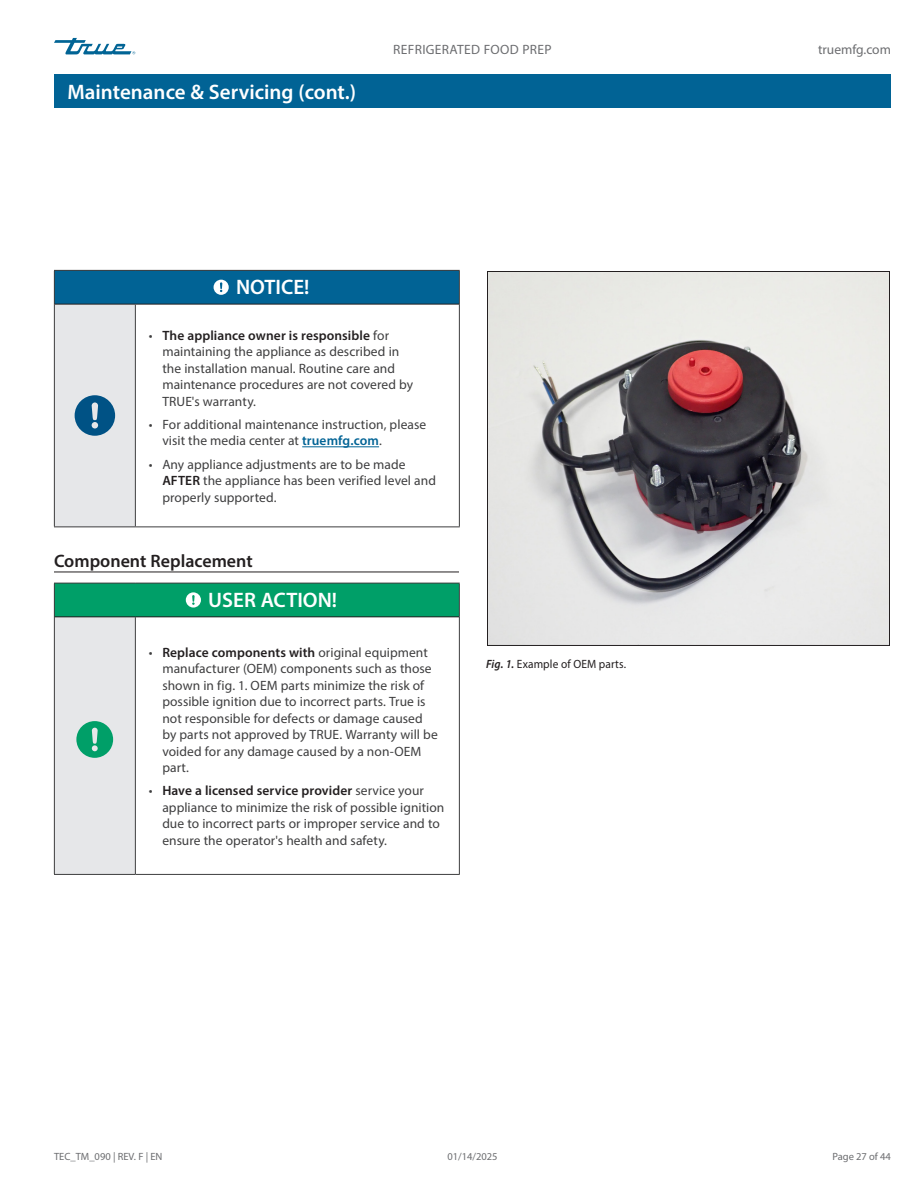
<style>
.page{position:relative;width:918px;height:1188px;background:#fff}
.page>*{position:absolute;margin:0;border:0;box-sizing:border-box;transform-origin:0 0}
.t1{font:600 21px "Myriad Pro";color:#fff}
.t2{font:600 18px "Myriad Pro";color:#231f20}
.t3{font:13.5px/16.5px "Myriad Pro";letter-spacing:.005em;color:#3e3e3f}
.t4{font:13.5px "Myriad Pro";letter-spacing:.025em;color:#6c6d70}
.t5{font:13.5px "Myriad Pro";color:#6c6d70}
.t6{font:12px "Myriad Pro";letter-spacing:.01em;color:#231f20;scale:.95 1}
.t7{font:10.5px "Myriad Pro";color:#6c6d70}
.s1{font-weight:600;color:#231f20}
.s2{font-weight:600;color:#016395}
.s3{font-weight:600;font-style:italic}
</style>
<div class="page">
<svg style="left:54px;top:38px;width:81px;height:16px"></svg>
<div style="left:54px;top:74px;width:837px;height:34px;background:#016395"></div>
<div style="left:54px;top:270px;width:405px;height:34px;background:#016395"></div>
<div style="left:54px;top:304px;width:81px;height:223px;background:#e6e7e9"></div>
<hr style="left:54px;top:270px;width:81px;height:1px;background:#3e3e3f">
<hr style="left:54px;top:271px;width:1px;height:33px;background:#3e3e3f">
<hr style="left:135px;top:270px;width:325px;height:1px;background:#3e3e3f">
<hr style="left:459px;top:271px;width:1px;height:33px;background:#3e3e3f">
<hr style="left:54px;top:304px;width:1px;height:222px;background:#3e3e3f">
<hr style="left:135px;top:304px;width:1px;height:222px;background:#3e3e3f">
<hr style="left:459px;top:304px;width:1px;height:222px;background:#3e3e3f">
<hr style="left:54px;top:526px;width:81px;height:1px;background:#3e3e3f">
<hr style="left:135px;top:526px;width:325px;height:1px;background:#3e3e3f">
<hr style="left:55px;top:304px;width:80px;height:1px;background:#231f20">
<hr style="left:135px;top:304px;width:324px;height:1px;background:#231f20">
<svg style="left:214px;top:280px;width:15px;height:15px"></svg>
<svg style="left:75px;top:395px;width:40px;height:41px"></svg>
<hr style="left:302px;top:446px;width:77px;height:1px;background:#016395">
<div style="left:54px;top:583px;width:405px;height:34px;background:#009f68"></div>
<div style="left:54px;top:617px;width:81px;height:257px;background:#e6e7e9"></div>
<hr style="left:54px;top:583px;width:81px;height:1px;background:#3e3e3f">
<hr style="left:54px;top:583px;width:1px;height:34px;background:#3e3e3f">
<hr style="left:135px;top:583px;width:325px;height:1px;background:#3e3e3f">
<hr style="left:459px;top:583px;width:1px;height:34px;background:#3e3e3f">
<hr style="left:54px;top:617px;width:1px;height:257px;background:#3e3e3f">
<hr style="left:135px;top:617px;width:1px;height:257px;background:#3e3e3f">
<hr style="left:459px;top:617px;width:1px;height:257px;background:#3e3e3f">
<hr style="left:54px;top:874px;width:81px;height:1px;background:#3e3e3f">
<hr style="left:135px;top:874px;width:325px;height:1px;background:#3e3e3f">
<hr style="left:55px;top:616px;width:80px;height:1px;background:#231f20">
<hr style="left:135px;top:616px;width:324px;height:1px;background:#231f20">
<svg style="left:186px;top:592px;width:15px;height:16px"></svg>
<svg style="left:76px;top:721px;width:37px;height:37px"></svg>
<hr style="left:54px;top:572px;width:405px;height:1px;background:#231f20">
<img style="left:489px;top:273px;width:399px;height:371px">
<div style="left:487px;top:271px;width:403px;height:375px;border:1px solid #231f20"></div>
<h1 class="t1" style="left:68px;top:79px;width:290px">Maintenance &amp; Servicing (cont.)</h1>
<p class="t4" style="left:393px;top:42px;width:160px">REFRIGERATED FOOD PREP</p>
<h1 class="t1" style="left:236px;top:274px;width:75px">NOTICE!</h1>
<p class="t3" style="left:162px;top:327px;width:252px;text-indent:-14px">• <span class="s1">The appliance owner is responsible</span> for maintaining the appliance as described in the installation manual. Routine care and maintenance procedures are not covered by TRUE's warranty.</p>
<p class="t3" style="left:162px;top:416px;width:265px;text-indent:-14px">• For additional maintenance instruction, please visit the media center at <span class="s2">truemfg.com</span>.</p>
<p class="t3" style="left:162px;top:456px;width:275px;text-indent:-14px">• Any appliance adjustments are to be made<br><span class="s1">AFTER</span> the appliance has been verified level and properly supported.</p>
<h2 class="t2" style="left:54px;top:550px;width:200px">Component Replacement</h2>
<h1 class="t1" style="left:208px;top:587px;width:130px">USER ACTION!</h1>
<p class="t3" style="left:162px;top:644px;width:277px;text-indent:-14px">• <span class="s1">Replace components with</span> original equipment manufacturer (OEM) components such as those shown in fig. 1. OEM parts minimize the risk of possible ignition due to incorrect parts. True is not responsible for defects or damage caused by parts not approved by TRUE. Warranty will be voided for any damage caused by a non-OEM part.</p>
<p class="t3" style="left:162px;top:782px;width:284px;text-indent:-14px">• <span class="s1">Have a licensed service provider</span> service your appliance to minimize the risk of possible ignition due to incorrect parts or improper service and to ensure the operator's health and safety.</p>
<p class="t6" style="left:486px;top:657px;width:149px"><span class="s3">Fig. 1.</span> Example of OEM parts.</p>
<p class="t5" style="left:818px;top:42px;width:74px">truemfg.com</p>
<p class="t7" style="left:54px;top:1150px;width:110px">TEC_TM_090 | REV. F | EN</p>
<p class="t7" style="left:447px;top:1150px;width:52px">01/14/2025</p>
<p class="t7" style="left:832px;top:1150px;width:60px">Page 27 of 44</p>
</div>
